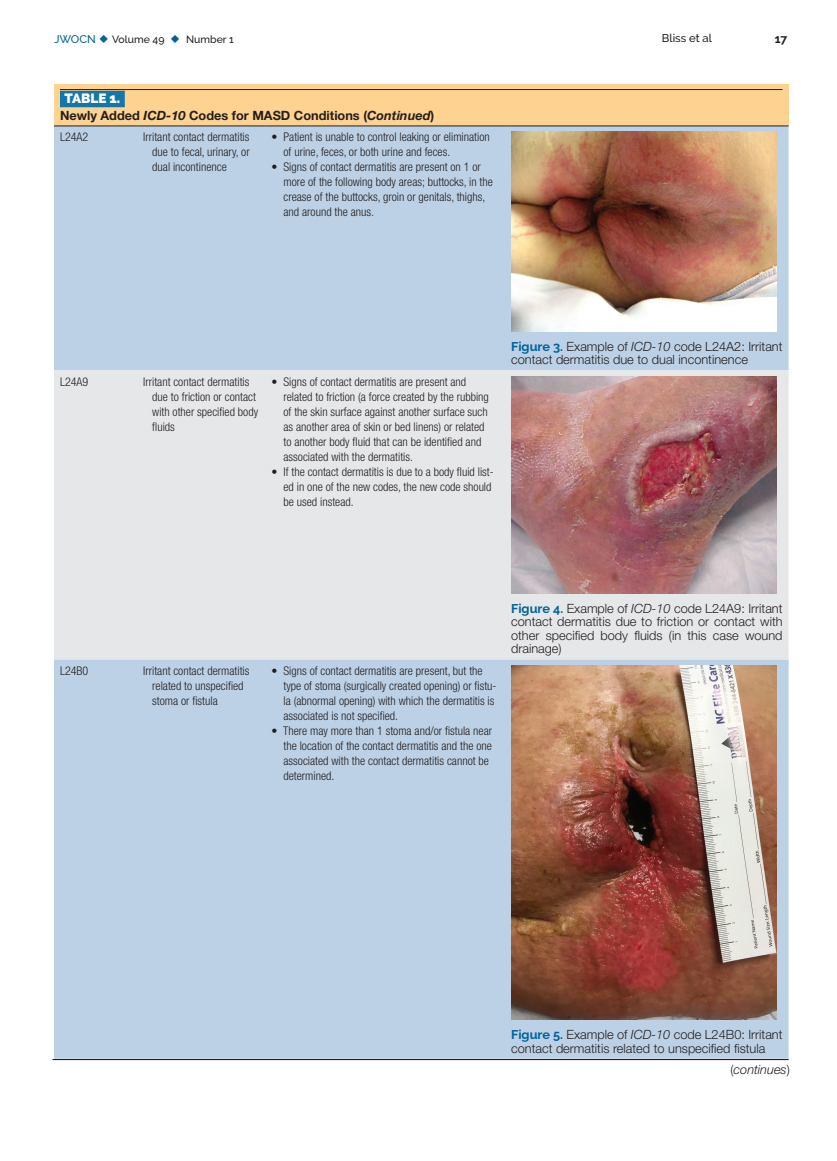
<style>
.page{position:relative;width:837px;height:1161px;background:#fff}
.page>*{position:absolute;margin:0;border:0;box-sizing:border-box;transform-origin:0 0}
.TableLabel{font:800 13.5px "Raleway";color:#fff}
.FigCaption{font:300 12.75px/13.5px "Helvetica Neue";color:#231f20}
.TableTitle{font:700 12.75px "Helvetica Neue";color:#231f20}
.t1{font:italic 300 12.75px "Helvetica Neue";color:#231f20}
.tbody_left{font:300 condensed 12px/15px "Helvetica Neue";color:#231f20}
.t2{font:700 12px "Raleway";color:#231f20}
.TableTitle-2{font:500 11.25px "Raleway";color:#231f20}
.t3{font:500 11.25px "Raleway";color:#006299}
.t4{font:500 10.5px "Raleway";color:#231f20}
.s1{font-style:italic}
.s2{font-family:"Raleway";font-weight:700;color:#006299}
.s3{font-style:normal}
</style>
<div class="page">
<div style="left:54px;top:85px;width:735px;height:41px;background:#fed392"></div>
<div style="left:54px;top:127px;width:735px;height:932px;background:#bcd1e6"></div>
<div style="left:54px;top:370px;width:735px;height:289px;background:#e6e7e9"></div>
<hr style="left:54px;top:126px;width:83px;height:1px;background:#231f20">
<hr style="left:137px;top:126px;width:129px;height:1px;background:#231f20">
<hr style="left:266px;top:126px;width:239px;height:1px;background:#231f20">
<hr style="left:505px;top:126px;width:284px;height:1px;background:#231f20">
<hr style="left:60px;top:89px;width:723px;height:1px;background:#231f20">
<div style="left:60px;top:91px;width:65px;height:16px;background:#1377ab"></div>
<img style="left:511px;top:132px;width:266px;height:199px">
<img style="left:511px;top:376px;width:266px;height:217px">
<hr style="left:52px;top:1059px;width:737px;height:1px;background:#231f20">
<img style="left:511px;top:665px;width:266px;height:355px">
<p class="t3" style="left:54px;top:32px;width:43px">JWOCN</p>
<p class="t4" style="left:112px;top:33px;width:54px">Volume 49</p>
<p class="t4" style="left:186px;top:33px;width:49px">Number 1</p>
<p class="TableTitle-2" style="left:662px;top:32px;width:51px">Bliss et al</p>
<p class="t2" style="left:775px;top:32px;width:14px">17</p>
<p class="TableLabel" style="left:64px;top:91px;width:57px">TABLE 1.</p>
<p class="TableTitle" style="left:60px;top:108px;width:376px">Newly Added <span class="s1">ICD-10</span> Codes for MASD Conditions (<span class="s1">Continued</span>)</p>
<p class="tbody_left" style="left:60px;top:130px;width:30px">L24A2</p>
<p class="tbody_left" style="left:152px;top:129px;width:99px;text-align:justify;text-indent:-9px">Irritant contact dermatitis due to fecal, urinary, or dual incontinence</p>
<p class="tbody_left" style="left:284px;top:129px;width:208px;text-indent:-12px">• Patient is unable to control leaking or elimination of urine, feces, or both urine and feces.</p>
<p class="tbody_left" style="left:284px;top:159px;width:211px;text-indent:-12px">• Signs of contact dermatitis are present on 1 or more of the following body areas; buttocks, in the crease of the buttocks, groin or genitals, thighs, and around the anus.</p>
<p class="tbody_left" style="left:60px;top:374px;width:30px">L24A9</p>
<p class="tbody_left" style="left:152px;top:374px;width:107px;text-indent:-9px">Irritant contact dermatitis due to friction or contact with other specified body fluids</p>
<p class="tbody_left" style="left:284px;top:374px;width:207px;text-indent:-12px">• Signs of contact dermatitis are present and related to friction (a force created by the rubbing of the skin surface against another surface such as another area of skin or bed linens) or related to another body fluid that can be identified and associated with the dermatitis.</p>
<p class="tbody_left" style="left:284px;top:464px;width:212px;text-indent:-12px">• If the contact dermatitis is due to a body fluid list&shy;ed in one of the new codes, the new code should be used instead.</p>
<p class="FigCaption" style="left:511px;top:339px;width:273px"><span class="s2">Figure 3.</span> Example of <span class="s1">ICD-10</span> code L24A2: Irritant contact dermatitis due to dual incontinence</p>
<p class="tbody_left" style="left:60px;top:663px;width:30px">L24B0</p>
<p class="tbody_left" style="left:152px;top:663px;width:99px;text-indent:-9px">Irritant contact dermatitis related to unspecified stoma or fistula</p>
<p class="tbody_left" style="left:284px;top:663px;width:215px;text-indent:-12px">• Signs of contact dermatitis are present, but the type of stoma (surgically created opening) or fistu&shy;la (abnormal opening) with which the dermatitis is associated is not specified.</p>
<p class="tbody_left" style="left:284px;top:723px;width:210px;text-indent:-12px">• There may more than 1 stoma and/or fistula near the location of the contact dermatitis and the one associated with the contact dermatitis cannot be determined.</p>
<p class="FigCaption" style="left:511px;top:601px;width:273px;text-align:justify"><span class="s2">Figure 4.</span> Example of <span class="s1">ICD-10</span> code L24A9: Irritant contact dermatitis due to friction or contact with other specified body fluids (in this case wound drainage)</p>
<p class="FigCaption" style="left:511px;top:1028px;width:273px"><span class="s2">Figure 5.</span> Example of <span class="s1">ICD-10</span> code L24B0: Irritant contact dermatitis related to unspecified fistula</p>
<p class="t1" style="left:731px;top:1062px;width:61px"><span class="s3">(</span>continues<span class="s3">)</span></p>
</div>
